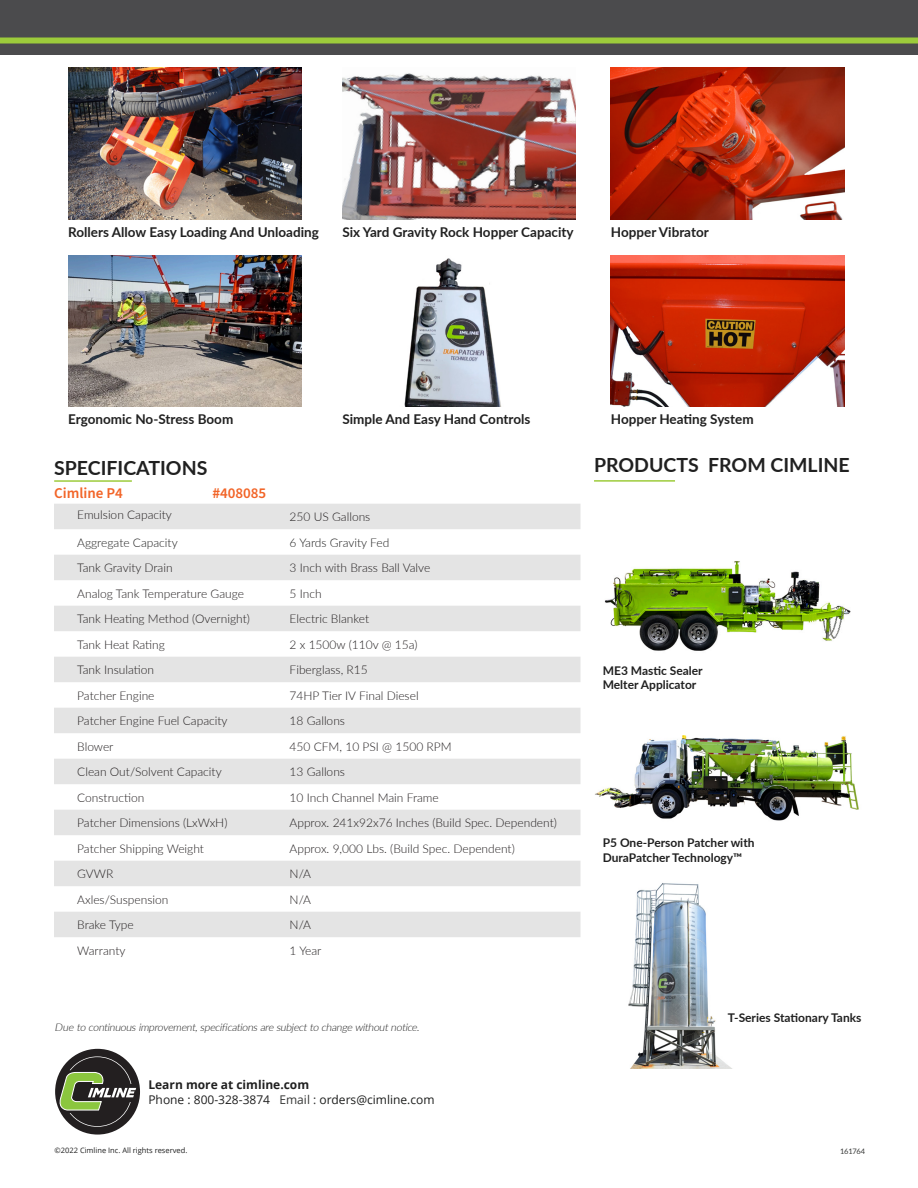
<style>
.page{position:relative;width:918px;height:1188px;background:#fff}
.page>*{position:absolute;margin:0;border:0;box-sizing:border-box;transform-origin:0 0}
.t1{font:700 19.5px "Lato";color:#202020}
.t2{font:600 15px "Source Sans Pro";color:#f26427}
.t3{font:700 13.5px "Lato";color:#202020}
.t4{font:300 12px "Lato";color:#231f20}
.t5{font:700 12px "Lato";color:#202020}
.T4{font:12px "Open Sans";color:#202020}
.t6{font:300 12px "Lato";color:#202020}
.T4-2{font:700 12px "Open Sans";color:#202020}
.t7{font:italic 300 10.5px "Lato";color:#202020}
.t8{font:7.5px "Open Sans";color:#202020}
.t9{font:7.5px "Lato";letter-spacing:-.025em;color:#373837}
.s1{color:#373837}
.s2{color:#1d1e1d}
</style>
<div class="page">
<img style="left:68px;top:255px;width:234px;height:152px">
<img style="left:342px;top:73px;width:234px;height:146px">
<img style="left:611px;top:68px;width:233px;height:152px">
<img style="left:611px;top:255px;width:233px;height:152px">
<img style="left:68px;top:68px;width:234px;height:151px">
<hr style="left:54px;top:480px;width:78px;height:2px;background:#9dcb3b">
<img style="left:595px;top:735px;width:264px;height:86px">
<img style="left:628px;top:883px;width:103px;height:185px">
<svg style="left:54px;top:504px;width:526px;height:433px;fill:#e4e4e4"></svg>
<div style="left:0;top:0;width:918px;height:54px;background:#4b4b4d"></div>
<div style="left:0;top:38px;width:918px;height:6px;background:#9ccb3b"></div>
<img style="left:404px;top:258px;width:98px;height:149px">
<div style="left:55px;top:1049px;width:85px;height:86px;background:#231f20;border-radius:50%"></div>
<svg style="left:57px;top:1056px;width:79px;height:71px"></svg>
<hr style="left:594px;top:480px;width:81px;height:2px;background:#9dcb3b">
<img style="left:604px;top:561px;width:247px;height:90px">
<p class="t3" style="left:68px;top:222px;width:252px">Rollers Allow Easy Loading And Unloading</p>
<p class="t3" style="left:342px;top:222px;width:233px">Six Yard Gravity Rock Hopper Capacity</p>
<p class="t3" style="left:611px;top:222px;width:99px">Hopper Vibrator</p>
<p class="t3" style="left:68px;top:409px;width:167px">Ergonomic No-Stress Boom</p>
<p class="t3" style="left:342px;top:409px;width:190px">Simple And Easy Hand Controls</p>
<p class="t3" style="left:611px;top:409px;width:144px">Hopper Heating System</p>
<p class="t1" style="left:54px;top:453px;width:155px">SPECIFICATIONS</p>
<p class="t2" style="left:54px;top:483px;width:70px">Cimline P4</p>
<p class="t2" style="left:212px;top:483px;width:55px">#408085</p>
<p class="t4" style="left:77px;top:507px;width:96px">Emulsion Capacity</p>
<p class="t4" style="left:290px;top:509px;width:82px">250 US Gallons</p>
<p class="t6" style="left:77px;top:534px;width:102px">Aggregate Capacity</p>
<p class="t6" style="left:290px;top:534px;width:101px">6 Yards Gravity Fed</p>
<p class="t4" style="left:77px;top:560px;width:97px">Tank Gravity Drain</p>
<p class="t4" style="left:290px;top:560px;width:142px">3 Inch with Brass Ball Valve</p>
<p class="t4" style="left:77px;top:585px;width:168px">Analog Tank Temperature Gauge</p>
<p class="t4" style="left:290px;top:585px;width:34px">5 Inch</p>
<p class="t4" style="left:77px;top:611px;width:174px">Tank Heating Method (Overnight)</p>
<p class="t4" style="left:290px;top:611px;width:81px">Electric Blanket</p>
<p class="t4" style="left:77px;top:636px;width:89px">Tank Heat Rating</p>
<p class="t4" style="left:290px;top:636px;width:129px">2 x 1500w (110v @ 15a)</p>
<p class="t4" style="left:77px;top:662px;width:78px">Tank Insulation</p>
<p class="t4" style="left:290px;top:662px;width:80px">Fiberglass, R15</p>
<p class="t4" style="left:77px;top:687px;width:79px">Patcher Engine</p>
<p class="t4" style="left:290px;top:687px;width:131px">74HP Tier IV Final Diesel</p>
<p class="t4" style="left:77px;top:713px;width:152px">Patcher Engine Fuel Capacity</p>
<p class="t4" style="left:290px;top:713px;width:57px">18 Gallons</p>
<p class="t4" style="left:77px;top:738px;width:38px">Blower</p>
<p class="t4" style="left:290px;top:738px;width:164px">450 CFM, 10 PSI @ 1500 RPM</p>
<p class="t4" style="left:77px;top:764px;width:146px">Clean Out/Solvent Capacity</p>
<p class="t4" style="left:290px;top:764px;width:57px">13 Gallons</p>
<p class="t4" style="left:77px;top:789px;width:69px">Construction</p>
<p class="t4" style="left:290px;top:789px;width:151px">10 Inch Channel Main Frame</p>
<p class="t4" style="left:77px;top:815px;width:152px">Patcher Dimensions (LxWxH)</p>
<p class="t4" style="left:290px;top:815px;width:269px">Approx. 241x92x76 Inches (Build Spec. Dependent)</p>
<p class="t4" style="left:77px;top:840px;width:128px">Patcher Shipping Weight</p>
<p class="t4" style="left:290px;top:840px;width:227px">Approx. 9,000 Lbs. (Build Spec. Dependent)</p>
<p class="t4" style="left:77px;top:866px;width:38px">GVWR</p>
<p class="t4" style="left:290px;top:866px;width:23px">N/A</p>
<p class="t4" style="left:77px;top:891px;width:93px">Axles/Suspension</p>
<p class="t4" style="left:290px;top:891px;width:23px">N/A</p>
<p class="t4" style="left:77px;top:917px;width:58px">Brake Type</p>
<p class="t4" style="left:290px;top:917px;width:23px">N/A</p>
<p class="t4" style="left:77px;top:942px;width:50px">Warranty</p>
<p class="t4" style="left:290px;top:942px;width:33px">1 Year</p>
<p class="t7" style="left:55px;top:1020px;width:369px">Due to continuousimprovement,specificationsare subjectto change withoutnotice.</p>
<p class="T4-2" style="left:148px;top:1076px;width:162px">Learn more at cimline.com</p>
<p class="T4" style="left:148px;top:1091px;width:288px">Phone : 800-328-3874 <span class="s1">Email :</span> <span class="s2">orders@cimline.com</span></p>
<p class="t8" style="left:55px;top:1145px;width:134px">©2022 Cimline Inc. All rights reserved.</p>
<p class="t1" style="left:594px;top:451px;width:257px">PRODUCTS FROM CIMLINE</p>
<p class="t5" style="left:603px;top:662px;width:101px">ME3 Mastic Sealer</p>
<p class="t5" style="left:603px;top:676px;width:95px">Melter Applicator</p>
<p class="t5" style="left:603px;top:834px;width:153px">P5 One-Person Patcher with</p>
<p class="t5" style="left:603px;top:849px;width:141px">DuraPatcher Technology™</p>
<p class="t5" style="left:728px;top:1008px;width:135px">T-Series Stationary Tanks</p>
<p class="t9" style="left:840px;top:1146px;width:27px">161764</p>
</div>
